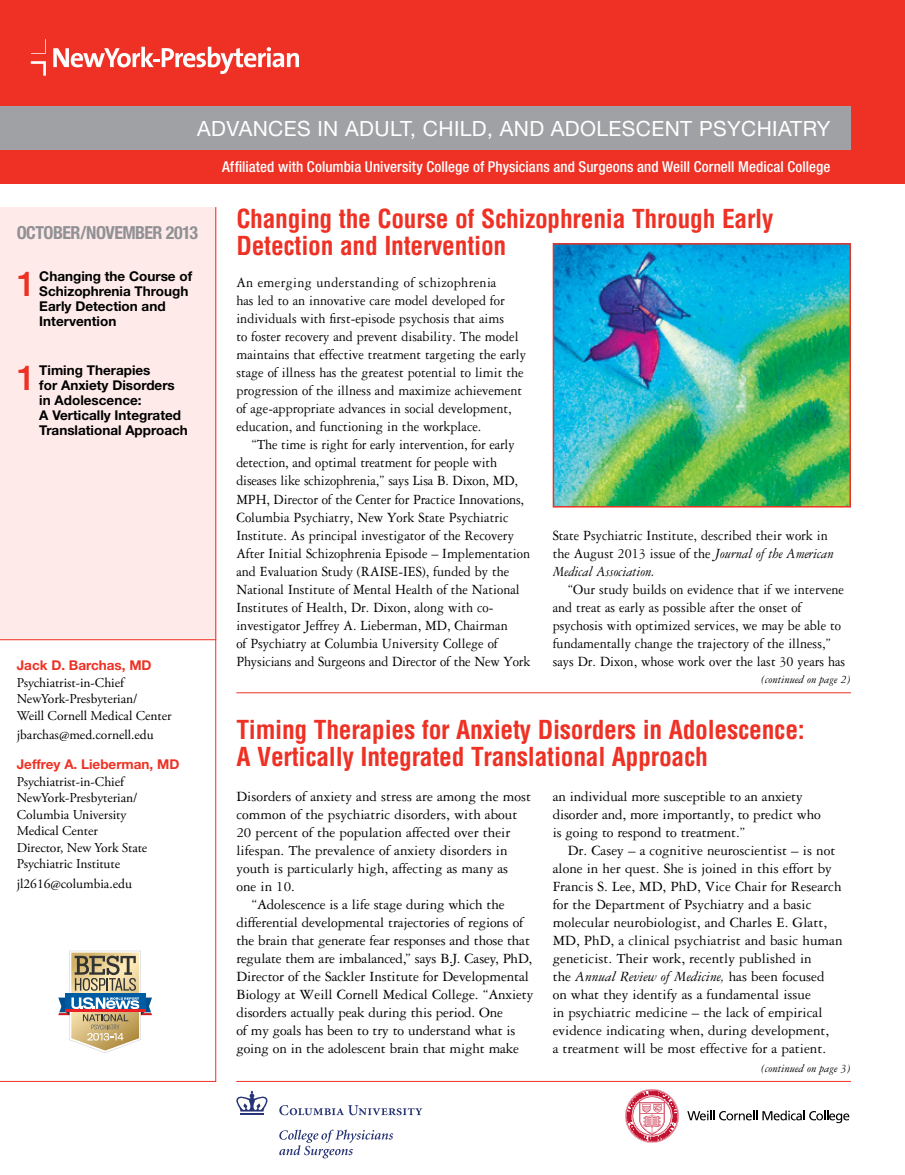
<style>
.page{position:relative;width:905px;height:1175px;background:#fff}
.page>*{position:absolute;margin:0;border:0;box-sizing:border-box;transform-origin:0 0}
.t1{font:500 34.5px "Helvetica Neue";color:#ee3124}
.t2{font:700 condensed 25.5px/27px "Helvetica";letter-spacing:-.01em;color:#ee3124}
.t3{font:21px "Helvetica Neue";letter-spacing:.02em;color:#fff}
.t4{font:700 condensed 18px "Helvetica Neue";letter-spacing:-.03em;color:#919195}
.t5{font:15px/18px "Garamond Three";color:#000;scale:.94 1}
.t6{font:15px/18px "Garamond Three";color:#000}
.t7{font:500 condensed 15px "Helvetica Neue";letter-spacing:.005em;color:#fff}
.t8{font:13.5px/16.5px "Adobe Garamond Pro";color:#000}
.t9{font:700 13.5px/15px "Helvetica Neue";color:#000}
.t10{font:700 13.5px "Helvetica Neue";color:#ee3124}
.t11{font:italic 12px "Garamond Three";color:#000}
.s1{font-style:italic}
</style>
<div class="page">
<div style="left:0;top:0;width:904px;height:184px;background:#ee3124"></div>
<svg style="left:53px;top:47px;width:246px;height:27px"></svg>
<svg style="left:31px;top:61px;width:15px;height:15px"></svg>
<svg style="left:31px;top:39px;width:15px;height:15px"></svg>
<svg style="left:687px;top:1110px;width:162px;height:13px"></svg>
<svg style="left:625px;top:1089px;width:54px;height:54px"></svg>
<hr style="left:240px;top:1113px;width:23px;height:2px;background:#273475">
<svg style="left:236px;top:1090px;width:32px;height:21px"></svg>
<svg style="left:279px;top:1105px;width:143px;height:10px"></svg>
<svg style="left:279px;top:1129px;width:114px;height:29px"></svg>
<div style="left:0;top:107px;width:850px;height:43px;background:#9fa1a4"></div>
<svg style="left:0;top:207px;width:216px;height:875px"></svg>
<hr style="left:0;top:639px;width:216px;height:1px;background:#ee3124">
<hr style="left:236px;top:1081px;width:614px;height:1px;background:#ee3124">
<hr style="left:236px;top:692px;width:614px;height:1px;background:#ee3124">
<img style="left:555px;top:246px;width:292px;height:258px">
<div style="left:552px;top:243px;width:298px;height:264px;border:2px solid #ee3124"></div>
<h3 class="t3" style="left:197px;top:116px;width:176px">ADVANCES IN ADULT</h3>
<h3 class="t3" style="left:410px;top:116px;width:41px">, CHILD</h3>
<h3 class="t3" style="left:487px;top:116px;width:29px">, AND</h3>
<h3 class="t3" style="left:551px;top:116px;width:30px">ADOLESCENT</h3>
<h3 class="t3" style="left:699px;top:116px;width:133px">PSYCHIATRY</h3>
<p class="t4" style="left:17px;top:222px;width:183px">OCTOBER/NOVEMBER 2013</p>
<h1 class="t1" style="left:17px;top:263px;width:21px">1</h1>
<p class="t9" style="left:39px;top:268px;width:154px">Changing the Course of<br>Schizophrenia Through<br>Early Detection and<br>Intervention</p>
<h1 class="t1" style="left:17px;top:357px;width:21px">1</h1>
<p class="t9" style="left:39px;top:362px;width:150px">Timing Therapies<br>for Anxiety Disorders in Adolescence:<br>A Vertically Integrated<br>Translational Approach</p>
<p class="t10" style="left:17px;top:657px;width:136px">Jack D. Barchas, MD</p>
<p class="t8" style="left:17px;top:674px;width:156px">Psychiatrist-in-Chief<br>NewYork-Presbyterian/<br>Weill Cornell Medical Center</p>
<p class="t8" style="left:17px;top:727px;width:138px">jbarchas@med.cornell.edu</p>
<p class="t10" style="left:17px;top:756px;width:164px">Jeffrey A. Lieberman, MD</p>
<p class="t8" style="left:17px;top:773px;width:132px">Psychiatrist-in-Chief<br>NewYork-Presbyterian/<br>Columbia University<br>Medical Center<br>Director, New York State<br>Psychiatric Institute</p>
<p class="t8" style="left:17px;top:876px;width:117px">jl2616@columbia.edu</p>
<p class="t7" style="left:222px;top:157px;width:609px">Affiliated with Columbia University College of Physicians and Surgeons and Weill Cornell Medical College</p>
<h2 class="t2" style="left:236px;top:205px;width:538px">Changing the Course of Schizophrenia Through Early<br>Detection and Intervention</h2>
<p class="t5" style="left:236px;top:274px;width:310px">An emerging understanding of schizophrenia<br>has led to an innovative care model developed for individuals with first-episode psychosis that aims<br>to foster recovery and prevent disability. The model maintains that effective treatment targeting the early stage of illness has the greatest potential to limit the progression of the illness and maximize achievement of age-appropriate advances in social development, education, and functioning in the workplace.</p>
<p class="t5" style="left:236px;top:436px;width:314px;text-indent:15px">“The time is right for early intervention, for early detection, and optimal treatment for people with diseases like schizophrenia,” says Lisa B. Dixon, MD, MPH, Director of the Center for Practice Innovations, Columbia Psychiatry, New York State Psychiatric Institute. As principal investigator of the Recovery After Initial Schizophrenia Episode – Implementation and Evaluation Study (RAISE-IES), funded by the National Institute of Mental Health of the National Institutes of Health, Dr. Dixon, along with co&shy;investigator Jeffrey A. Lieberman, MD, Chairman<br>of Psychiatry at Columbia University College of Physicians and Surgeons and Director of the New York</p>
<p class="t5" style="left:552px;top:526px;width:300px">State Psychiatric Institute, described their work in the August 2013 issue of the <span class="s1">Journal of the American<br>Medical Association.</span></p>
<p class="t5" style="left:552px;top:580px;width:313px;text-indent:15px">“Our study builds on evidence that if we intervene and treat as early as possible after the onset of psychosis with optimized services, we may be able to fundamentally change the trajectory of the illness,” says Dr. Dixon, whose work over the last 30 years has</p>
<p class="t11" style="left:761px;top:673px;width:91px">(continued on page 2)</p>
<h2 class="t2" style="left:236px;top:716px;width:570px">Timing Therapies for Anxiety Disorders in Adolescence:<br>A Vertically Integrated Translational Approach</h2>
<p class="t6" style="left:236px;top:787px;width:296px">Disorders of anxiety and stress are among the most</p>
<p class="t6" style="left:236px;top:805px;width:282px">common of the psychiatric disorders, with about</p>
<p class="t6" style="left:236px;top:823px;width:275px">20 percent of the population affected over their</p>
<p class="t6" style="left:236px;top:841px;width:272px">lifespan. The prevalence of anxiety disorders in</p>
<p class="t6" style="left:236px;top:859px;width:273px">youth is particularly high, affecting as many as</p>
<p class="t6" style="left:236px;top:877px;width:60px">one in 10.</p>
<p class="t6" style="left:251px;top:895px;width:255px">“Adolescence is a life stage during which the</p>
<p class="t6" style="left:236px;top:913px;width:288px">differential developmental trajectories of regions of</p>
<p class="t6" style="left:236px;top:931px;width:295px">the brain that generate fear responses and those that</p>
<p class="t6" style="left:236px;top:949px;width:297px">regulate them are imbalanced,” says B.J. Casey, PhD,</p>
<p class="t6" style="left:236px;top:967px;width:294px">Director of the Sackler Institute for Developmental</p>
<p class="t6" style="left:236px;top:985px;width:298px">Biology at Weill Cornell Medical College. “Anxiety</p>
<p class="t6" style="left:236px;top:1003px;width:268px">disorders actually peak during this period. One</p>
<p class="t6" style="left:236px;top:1021px;width:280px">of my goals has been to try to understand what is</p>
<p class="t6" style="left:236px;top:1039px;width:284px">going on in the adolescent brain that might make</p>
<p class="t6" style="left:552px;top:787px;width:269px">an individual more susceptible to an anxiety disorder and, more importantly, to predict who is going to respond to treatment.”</p>
<p class="t6" style="left:552px;top:841px;width:291px;text-indent:15px">Dr. Casey – a cognitive neuroscientist – is not alone in her quest. She is joined in this effort by Francis S. Lee, MD, PhD, Vice Chair for Research for the Department of Psychiatry and a basic molecular neurobiologist, and Charles E. Glatt, MD, PhD, a clinical psychiatrist and basic human geneticist. Their work, recently published in<br>the <span class="s1">Annual Review of Medicine,</span> has been focused<br>on what they identify as a fundamental issue<br>in psychiatric medicine – the lack of empirical evidence indicating when, during development,<br>a treatment will be most effective for a patient.</p>
<p class="t11" style="left:761px;top:1062px;width:91px">(continued on page 3)</p>
</div>
